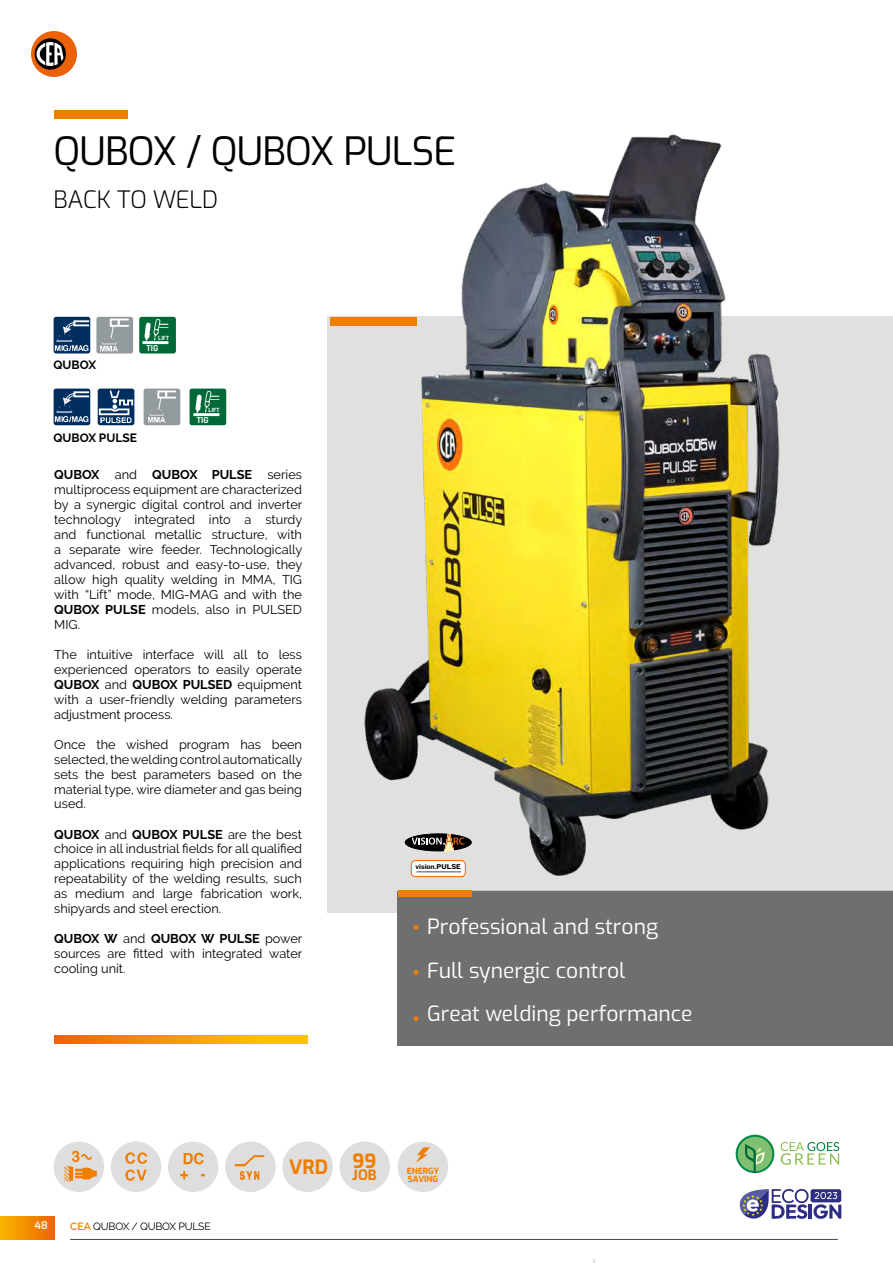
<style>
.page{position:relative;width:893px;height:1263px;background:#fff}
.page>*{position:absolute;margin:0;border:0;box-sizing:border-box;transform-origin:0 0}
.t1{font:39px "Exo";letter-spacing:-.02em;color:#000}
.t2{font:300 24px "Exo";letter-spacing:-.01em;color:#000}
.t3{font:21px/43.5px "Exo";color:#fff}
.t4{font:700 19.65px "Exo";color:#ef7d00}
.t5{font:700 14.25px "Exo";color:#ef7d00}
.t6{font:12.75px/15px "Raleway";color:#000;text-align:justify}
.t7{font:700 12px "Raleway";color:#000}
.t8{font:10.5px "Raleway";letter-spacing:-.02em;color:#000}
.t9{font:600 10.5px "Exo";color:#fff}
.t10{font:8.7px "D DIN Bold";color:#fff}
.t11{font:700 8.55px/8.6px "Exo";color:#ef7d00}
.t12{font:7.2px "Knockout HTF52 Cruiserweight";color:#000}
.t13{font:6px "D DIN Bold";color:#fff}
.s1{font-weight:700}
.s2{font-weight:600;color:#ef7d00}
</style>
<div class="page">
<div style="left:31px;top:31px;width:46px;height:46px;background:#eb6209;border-radius:50%"></div>
<svg style="left:35px;top:38px;width:31px;height:32px"></svg>
<svg style="left:37px;top:42px;width:26px;height:24px"></svg>
<hr style="left:70px;top:1239px;width:768px;height:1px;background:#464646">
<div style="left:0;top:1216px;width:54px;height:23px;background:linear-gradient(to right,#fab600,#eb6704)"></div>
<div style="left:328px;top:317px;width:565px;height:596px;background:#e0e0df"></div>
<div style="left:398px;top:891px;width:495px;height:154px;background:#706f6f"></div>
<svg style="left:54px;top:1035px;width:253px;height:9px;background:#f59b00"></svg>
<div style="left:54px;top:111px;width:74px;height:8px;background:#ef7d00"></div>
<div style="left:330px;top:317px;width:87px;height:8px;background:#ef7d00"></div>
<div style="left:139px;top:317px;width:37px;height:36px;background:#006937;border-radius:3px"></div>
<img style="left:139px;top:317px;width:36px;height:30px">
<div style="left:190px;top:389px;width:36px;height:36px;background:#006937;border-radius:3px"></div>
<img style="left:190px;top:389px;width:30px;height:28px">
<div style="left:54px;top:317px;width:36px;height:36px;background:#002e5f;border-radius:2px"></div>
<img style="left:54px;top:320px;width:36px;height:33px">
<img style="left:96px;top:317px;width:37px;height:36px">
<img style="left:54px;top:389px;width:36px;height:36px">
<img style="left:144px;top:389px;width:36px;height:36px">
<img style="left:98px;top:389px;width:36px;height:36px">
<img style="left:340px;top:134px;width:466px;height:790px">
<svg style="left:414px;top:925px;width:4px;height:5px"></svg>
<svg style="left:414px;top:970px;width:4px;height:5px"></svg>
<svg style="left:414px;top:1016px;width:4px;height:5px"></svg>
<svg style="left:736px;top:1135px;width:38px;height:38px"></svg>
<svg style="left:738px;top:1137px;width:34px;height:36px"></svg>
<svg style="left:781px;top:1142px;width:58px;height:23px"></svg>
<div style="left:168px;top:1141px;width:50px;height:51px;background:#dedede;border-radius:50%"></div>
<img style="left:174px;top:1148px;width:39px;height:39px">
<div style="left:54px;top:1141px;width:50px;height:51px;background:#dedede;border-radius:50%"></div>
<div style="left:111px;top:1141px;width:50px;height:51px;background:#dedede;border-radius:50%"></div>
<div style="left:225px;top:1141px;width:51px;height:51px;background:#dedede;border-radius:50%"></div>
<div style="left:282px;top:1141px;width:51px;height:51px;background:#dedede;border-radius:50%"></div>
<div style="left:340px;top:1141px;width:50px;height:51px;background:#dedede;border-radius:50%"></div>
<div style="left:398px;top:1141px;width:50px;height:51px;background:#dedede;border-radius:50%"></div>
<img style="left:117px;top:1147px;width:39px;height:36px">
<img style="left:234px;top:1155px;width:31px;height:25px">
<img style="left:61px;top:1147px;width:37px;height:35px">
<svg style="left:416px;top:1147px;width:14px;height:16px"></svg>
<svg style="left:740px;top:1189px;width:101px;height:30px"></svg>
<div style="left:411px;top:860px;width:54px;height:17px;background:#fff;border-radius:4px"></div>
<div style="left:411px;top:860px;width:55px;height:17px;border:1px solid #eb6209;border-radius:4px"></div>
<hr style="left:416px;top:871px;width:45px;height:1px;background:#4a4a4a">
<svg style="left:405px;top:833px;width:67px;height:19px"></svg>
<h1 class="t1" style="left:54px;top:122px;width:404px">QUBOX / QUBOX PULSE</h1>
<h2 class="t2" style="left:54px;top:182px;width:166px">BACK TO WELD</h2>
<p class="t13" style="left:158px;top:334px;width:12px">LIFT</p>
<p class="t7" style="left:54px;top:357px;width:44px">QUBOX</p>
<p class="t10" style="left:147px;top:344px;width:13px">TIG</p>
<p class="t7" style="left:54px;top:431px;width:85px">QUBOX PULSE</p>
<p class="t13" style="left:209px;top:406px;width:12px">LIFT</p>
<p class="t10" style="left:197px;top:415px;width:13px">TIG</p>
<p class="t6" style="left:54px;top:466px;width:250px"><span class="s1">QUBOX</span> and <span class="s1">QUBOX PULSE</span> series multiprocess equipment are characterized by a synergic digital control and inverter technology integrated into a sturdy and functional metallic structure, with a separate wire feeder. Technologically advanced, robust and easy-to-use, they allow high quality welding in MMA, TIG with “Lift” mode, MIG-MAG and with the <span class="s1">QUBOX PULSE</span> models, also in PULSED MIG.</p>
<p class="t6" style="left:54px;top:646px;width:249px">The intuitive interface will all to less experienced operators to easily operate <span class="s1">QUBOX</span> and <span class="s1">QUBOX PULSED</span> equipment with a user-friendly welding parameters adjustment process.</p>
<p class="t6" style="left:54px;top:736px;width:250px">Once the wished program has been selected, the welding control automatically sets the best parameters based on the material type, wire diameter and gas being used.</p>
<p class="t6" style="left:54px;top:826px;width:249px"><span class="s1">QUBOX</span> and <span class="s1">QUBOX PULSE</span> are the best choice in all industrial fields for all qualified applications requiring high precision and repeatability of the welding results, such as medium and large fabrication work, shipyards and steel erection.</p>
<p class="t6" style="left:54px;top:931px;width:250px"><span class="s1">QUBOX W</span> and <span class="s1">QUBOX W PULSE</span> power sources are fitted with integrated water cooling unit.</p>
<p class="t12" style="left:415px;top:863px;width:47px">vision.PULSE</p>
<h3 class="t3" style="left:427px;top:904px;width:267px">Professional and strong<br>Full synergic control<br>Great welding performance</h3>
<p class="t9" style="left:35px;top:1219px;width:15px">48</p>
<p class="t8" style="left:70px;top:1220px;width:142px"><span class="s2">CEA</span> QUBOX / QUBOX PULSE</p>
<h3 class="t4" style="left:289px;top:1153px;width:41px">VRD</h3>
<h3 class="t4" style="left:353px;top:1146px;width:25px">99</h3>
<p class="t5" style="left:352px;top:1165px;width:26px">JOB</p>
<p class="t11" style="left:407px;top:1166px;width:34px">ENERGY<br>SAVING</p>
</div>
